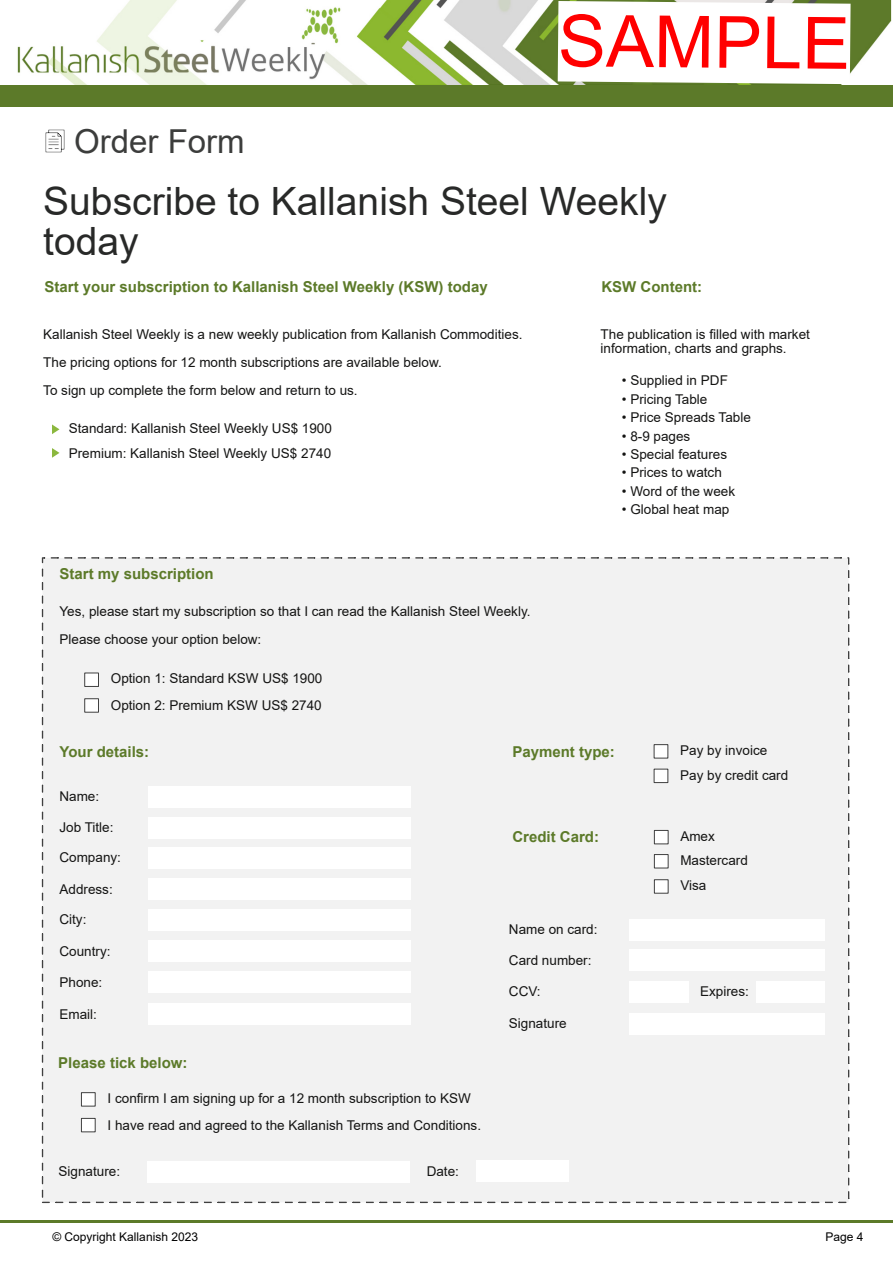
<style>
.page{position:relative;width:893px;height:1263px;background:#fff}
.page>*{position:absolute;margin:0;border:0;box-sizing:border-box;transform-origin:0 0}
.t1{font:72px "Arial";color:#f00}
.t2{font:39px/40.3px "Arial";color:#282928}
.t3{font:33px "Arial";color:#3c3d3c}
.t4{font:700 15px "Arial";color:#5c7a29}
.t5{font:13.5px/27.9px "Arial";color:#141413}
.t6{font:12px "Arial";color:#000}
</style>
<div class="page">
<hr style="left:0;top:1221px;width:893px;height:2px;background:#5c7a29">
<img style="left:17px;top:0;width:874px;height:85px">
<div style="left:0;top:85px;width:893px;height:22px;background:#5c7a29"></div>
<img style="left:45px;top:129px;width:20px;height:23px">
<div style="left:42px;top:557px;width:807px;height:646px;background:#f2f2f2;border:1px dashed #404040"></div>
<svg style="left:52px;top:424px;width:7px;height:10px"></svg>
<svg style="left:52px;top:448px;width:7px;height:10px"></svg>
<div style="left:84px;top:672px;width:15px;height:15px;background:#fff;border:1px solid #404040"></div>
<div style="left:654px;top:744px;width:14px;height:14px;background:#fff;border:1px solid #404040"></div>
<div style="left:654px;top:769px;width:14px;height:14px;background:#fff;border:1px solid #404040"></div>
<div style="left:654px;top:830px;width:15px;height:14px;background:#fff;border:1px solid #404040"></div>
<div style="left:654px;top:854px;width:15px;height:14px;background:#fff;border:1px solid #404040"></div>
<div style="left:654px;top:879px;width:15px;height:14px;background:#fff;border:1px solid #404040"></div>
<div style="left:148px;top:786px;width:262px;height:22px;background:#fff"></div>
<div style="left:147px;top:1161px;width:262px;height:22px;background:#fff"></div>
<div style="left:477px;top:1160px;width:92px;height:22px;background:#fff"></div>
<div style="left:148px;top:817px;width:262px;height:22px;background:#fff"></div>
<div style="left:148px;top:847px;width:262px;height:21px;background:#fff"></div>
<div style="left:148px;top:878px;width:262px;height:22px;background:#fff"></div>
<div style="left:148px;top:909px;width:262px;height:22px;background:#fff"></div>
<div style="left:148px;top:940px;width:262px;height:22px;background:#fff"></div>
<div style="left:148px;top:971px;width:262px;height:22px;background:#fff"></div>
<div style="left:148px;top:1003px;width:262px;height:22px;background:#fff"></div>
<div style="left:629px;top:919px;width:195px;height:21px;background:#fff"></div>
<div style="left:629px;top:949px;width:195px;height:22px;background:#fff"></div>
<div style="left:629px;top:981px;width:60px;height:21px;background:#fff"></div>
<div style="left:756px;top:981px;width:68px;height:22px;background:#fff"></div>
<div style="left:629px;top:1013px;width:195px;height:21px;background:#fff"></div>
<div style="left:84px;top:698px;width:15px;height:15px;background:#fff;border:1px solid #404040"></div>
<div style="left:81px;top:1092px;width:15px;height:14px;background:#fff;border:1px solid #404040"></div>
<div style="left:81px;top:1118px;width:15px;height:14px;background:#fff;border:1px solid #404040"></div>
<svg style="left:558px;top:1px;width:293px;height:83px"></svg>
<h1 class="t1" style="left:559px;top:13px;width:294px;rotate:1deg">SAMPLE</h1>
<h3 class="t3" style="left:74px;top:129px;width:172px">Order Form</h3>
<h2 class="t2" style="left:43px;top:185px;width:625px">Subscribe to Kallanish Steel Weekly today</h2>
<p class="t4" style="left:45px;top:281px;width:445px">Start your subscription to Kallanish Steel Weekly (KSW) today</p>
<p class="t5" style="left:43px;top:322px;width:481px">Kallanish Steel Weekly is a new weekly publication from Kallanish Commodities.<br>The pricing options for 12 month subscriptions are available below.<br>To sign up complete the form below and return to us.</p>
<p class="t5" style="left:69px;top:418px;width:265px;line-height:24.5px">Standard: Kallanish Steel Weekly US$ 1900<br>Premium: Kallanish Steel Weekly US$ 2740</p>
<p class="t4" style="left:601px;top:281px;width:102px">KSW Content:</p>
<p class="t5" style="left:601px;top:328px;width:211px;line-height:14px">The publication is filled with market information, charts and graphs.</p>
<p class="t5" style="left:622px;top:368px;width:108px">• Supplied in PDF</p>
<p class="t5" style="left:622px;top:386px;width:87px">• Pricing Table</p>
<p class="t5" style="left:622px;top:405px;width:131px">• Price Spreads Table</p>
<p class="t5" style="left:622px;top:423px;width:70px">• 8-9 pages</p>
<p class="t5" style="left:622px;top:441px;width:107px">• Special features</p>
<p class="t5" style="left:622px;top:460px;width:102px">• Prices to watch</p>
<p class="t5" style="left:622px;top:478px;width:115px">• Word of the week</p>
<p class="t5" style="left:622px;top:497px;width:109px">• Global heat map</p>
<p class="t4" style="left:59px;top:568px;width:156px">Start my subscription</p>
<p class="t5" style="left:59px;top:599px;width:473px">Yes, please start my subscription so that I can read the Kallanish Steel Weekly.<br>Please choose your option below:</p>
<p class="t5" style="left:111px;top:666px;width:213px;line-height:27px">Option 1: Standard KSW US$ 1900<br>Option 2: Premium KSW US$ 2740</p>
<p class="t4" style="left:59px;top:746px;width:91px">Your details:</p>
<p class="t4" style="left:512px;top:746px;width:104px">Payment type:</p>
<p class="t5" style="left:680px;top:739px;width:110px;line-height:24.5px">Pay by invoice<br>Pay by credit card</p>
<p class="t5" style="left:59px;top:784px;width:41px">Name:</p>
<p class="t5" style="left:59px;top:814px;width:63px;line-height:29.7px">Job Title:<br>Company:</p>
<p class="t5" style="left:59px;top:876px;width:55px">Address:</p>
<p class="t5" style="left:59px;top:907px;width:29px">City:</p>
<p class="t5" style="left:59px;top:938px;width:53px">Country:</p>
<p class="t5" style="left:59px;top:969px;width:44px">Phone:</p>
<p class="t5" style="left:59px;top:1001px;width:39px">Email:</p>
<p class="t4" style="left:58px;top:1057px;width:131px">Please tick below:</p>
<p class="t5" style="left:108px;top:1086px;width:375px;line-height:27px">I confirm I am signing up for a 12 month subscription to KSW<br>I have read and agreed to the Kallanish Terms and Conditions.</p>
<p class="t5" style="left:59px;top:1158px;width:63px">Signature:</p>
<p class="t5" style="left:427px;top:1158px;width:34px">Date:</p>
<p class="t4" style="left:512px;top:831px;width:88px">Credit Card:</p>
<p class="t5" style="left:680px;top:825px;width:69px;line-height:24.6px">Amex<br>Mastercard<br>Visa</p>
<p class="t5" style="left:509px;top:916px;width:90px">Name on card:</p>
<p class="t5" style="left:509px;top:947px;width:84px">Card number:</p>
<p class="t5" style="left:509px;top:979px;width:33px">CCV:</p>
<p class="t5" style="left:700px;top:979px;width:50px">Expires:</p>
<p class="t5" style="left:509px;top:1011px;width:59px">Signature</p>
<p class="t6" style="left:52px;top:1232px;width:147px">© Copyright Kallanish 2023</p>
<p class="t6" style="left:825px;top:1232px;width:40px">Page 4</p>
</div>
